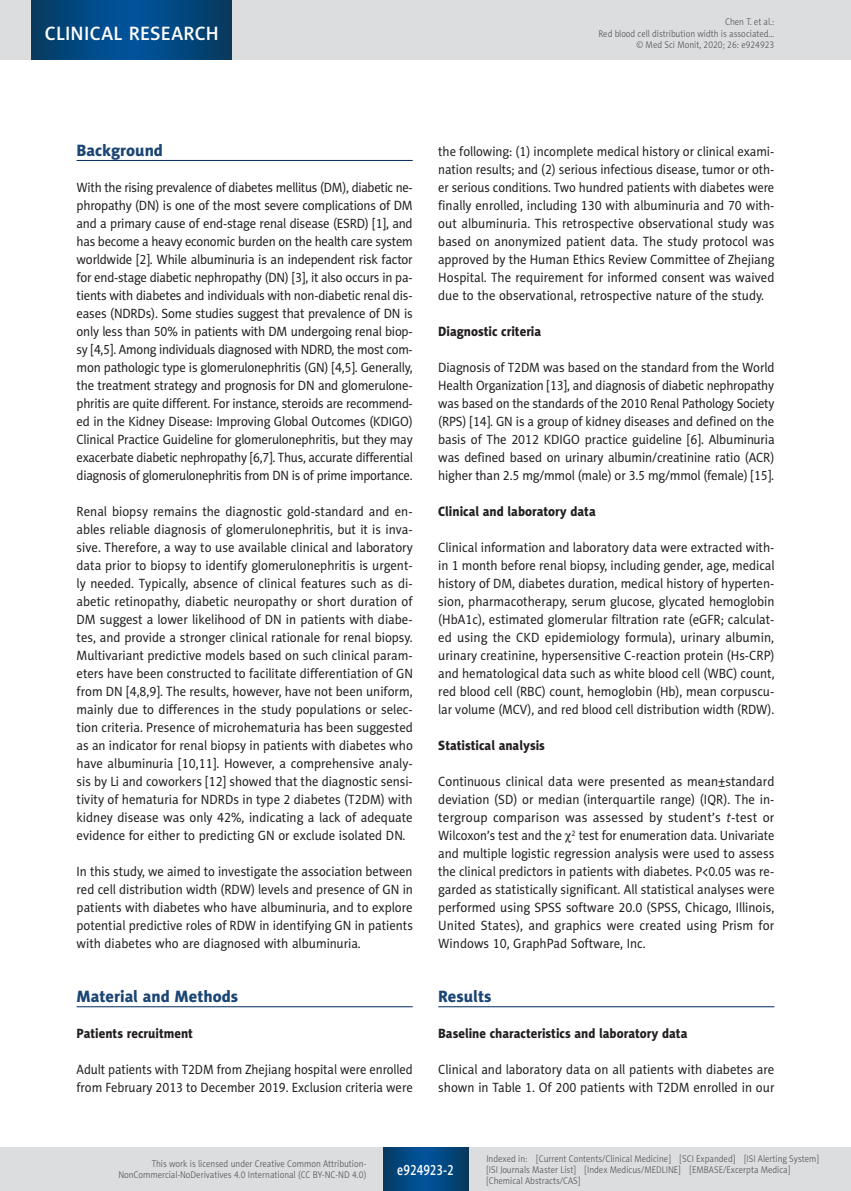
<style>
.page{position:relative;width:851px;height:1191px;background:#fff}
.page>*{position:absolute;margin:0;border:0;box-sizing:border-box;transform-origin:0 0}
.t1{font:19.5px "Naomi Sans EFN Medium";letter-spacing:.015em;color:#fff}
.MSM_Headline_1{font:16.5px "Naomi Sans EFN Heavy";color:#1a4574}
.MSM_e-PAGINA{font:15px "Naomi Sans EFN Medium";color:#fff;scale:.8 1}
.MSM_Body{font:13.5px/18px "Naomi Sans EFN";color:#231f20;text-align:justify;scale:.95 1}
.MSM_Body-2{font:13.5px/18px "Naomi Sans EFN";color:#231f20;text-align:justify;scale:.94 1}
.MSM_Headline_2{font:13.5px "Naomi Sans EFN Heavy";color:#231f20;scale:.95 1}
.MSM_Body-3{font:13.5px/18px "Naomi Sans EFN";color:#231f20;scale:.93 1}
.MSM_pagina_sygnatura{font:9.75px/11.2px "Naomi Sans EFN Light";color:#57585a;scale:.9 1}
.MSM_pagina_zywa{font:9.75px/11.2px "Naomi Sans EFN Light";color:#57585a;text-align:right;scale:.9 1}
.s1{font-style:italic}
.s2{font-family:"Standard Sym L"}
</style>
<div class="page">
<hr style="left:77px;top:160px;width:335px;height:1px;background:#00295c">
<hr style="left:77px;top:1006px;width:335px;height:1px;background:#00295c">
<hr style="left:438px;top:1006px;width:336px;height:1px;background:#00295c">
<div style="left:0;top:1148px;width:850px;height:43px;background:#dcdddf"></div>
<svg style="left:383px;top:1147px;width:85px;height:43px;background:#02477e"></svg>
<div style="left:0;top:0;width:850px;height:60px;background:#dcdddf"></div>
<hr style="left:850px;top:0;width:1px;height:60px;background:#dcdddf">
<svg style="left:32px;top:0;width:200px;height:60px;background:#02477e"></svg>
<h1 class="t1" style="left:45px;top:22px;width:175px">CLINICAL RESEARCH</h1>
<p class="MSM_pagina_zywa" style="left:598px;top:16px;width:197px">Chen T. et al.:<br>Red blood cell distribution width is associated…</p>
<p class="MSM_pagina_sygnatura" style="left:636px;top:39px;width:154px">© Med Sci Monit, 2020; 26: e924923</p>
<p class="MSM_Headline_1" style="left:77px;top:140px;width:88px">Background</p>
<p class="MSM_Body-2" style="left:77px;top:178px;width:359px">With the rising prevalence of diabetes mellitus (DM), diabetic ne&shy;phropathy (DN) is one of the most severe complications of DM and a primary cause of end-stage renal disease (ESRD) [1], and has become a heavy economic burden on the health care system worldwide [2]. While albuminuria is an independent risk factor for end-stage diabetic nephropathy (DN) [3], it also occurs in pa&shy;tients with diabetes and individuals with non-diabetic renal dis&shy;eases (NDRDs). Some studies suggest that prevalence of DN is only less than 50% in patients with DM undergoing renal biop&shy;sy [4,5]. Among individuals diagnosed with NDRD, the most com&shy;mon pathologic type is glomerulonephritis (GN) [4,5]. Generally, the treatment strategy and prognosis for DN and glomerulone&shy;phritis are quite different. For instance, steroids are recommend&shy;ed in the Kidney Disease: Improving Global Outcomes (KDIGO)<br>Clinical Practice Guideline for glomerulonephritis, but they may exacerbate diabetic nephropathy [6,7]. Thus, accurate differential diagnosis of glomerulonephritis from DN is of prime importance.</p>
<p class="MSM_Body" style="left:77px;top:502px;width:355px">Renal biopsy remains the diagnostic gold-standard and en&shy;ables reliable diagnosis of glomerulonephritis, but it is inva&shy;sive. Therefore, a way to use available clinical and laboratory data prior to biopsy to identify glomerulonephritis is urgent&shy;ly needed. Typically, absence of clinical features such as di&shy;abetic retinopathy, diabetic neuropathy or short duration of DM suggest a lower likelihood of DN in patients with diabe&shy;tes, and provide a stronger clinical rationale for renal biopsy.<br>Multivariant predictive models based on such clinical param&shy;eters have been constructed to facilitate differentiation of GN from DN [4,8,9]. The results, however, have not been uniform, mainly due to differences in the study populations or selec&shy;tion criteria. Presence of microhematuria has been suggested as an indicator for renal biopsy in patients with diabetes who have albuminuria [10,11]. However, a comprehensive analy&shy;sis by Li and coworkers [12] showed that the diagnostic sensi&shy;tivity of hematuria for NDRDs in type 2 diabetes (T2DM) with kidney disease was only 42%, indicating a lack of adequate evidence for either to predicting GN or exclude isolated DN.</p>
<p class="MSM_Body-2" style="left:77px;top:862px;width:359px">In this study, we aimed to investigate the association between red cell distribution width (RDW) levels and presence of GN in patients with diabetes who have albuminuria, and to explore potential predictive roles of RDW in identifying GN in patients with diabetes who are diagnosed with albuminuria.</p>
<p class="MSM_Headline_1" style="left:77px;top:986px;width:163px">Material and Methods</p>
<p class="MSM_Headline_2" style="left:77px;top:1025px;width:124px">Patients recruitment</p>
<p class="MSM_Body-3" style="left:77px;top:1060px;width:363px">Adult patients with T2DM from Zhejiang hospital were enrolled from February 2013 to December 2019. Exclusion criteria were</p>
<p class="MSM_Body-2" style="left:438px;top:142px;width:359px">the following: (1) incomplete medical history or clinical exami&shy;nation results; and (2) serious infectious disease, tumor or oth&shy;er serious conditions. Two hundred patients with diabetes were finally enrolled, including 130 with albuminuria and 70 with&shy;out albuminuria. This retrospective observational study was based on anonymized patient data. The study protocol was approved by the Human Ethics Review Committee of Zhejiang Hospital. The requirement for informed consent was waived due to the observational, retrospective nature of the study.</p>
<p class="MSM_Headline_2" style="left:438px;top:323px;width:110px">Diagnostic criteria</p>
<p class="MSM_Body" style="left:438px;top:358px;width:355px">Diagnosis of T2DM was based on the standard from the World Health Organization [13], and diagnosis of diabetic nephropathy was based on the standards of the 2010 Renal Pathology Society (RPS) [14]. GN is a group of kidney diseases and defined on the basis of The 2012 KDIGO practice guideline [6]. Albuminuria was defined based on urinary albumin/creatinine ratio (ACR) higher than 2.5 mg/mmol (male) or 3.5 mg/mmol (female) [15].</p>
<p class="MSM_Headline_2" style="left:438px;top:503px;width:167px">Clinical and laboratory data</p>
<p class="MSM_Body" style="left:438px;top:538px;width:355px">Clinical information and laboratory data were extracted with&shy;in 1 month before renal biopsy, including gender, age, medical history of DM, diabetes duration, medical history of hyperten&shy;sion, pharmacotherapy, serum glucose, glycated hemoglobin (HbA1c), estimated glomerular filtration rate (eGFR; calculat&shy;ed using the CKD epidemiology formula), urinary albumin, urinary creatinine, hypersensitive C-reaction protein (Hs-CRP) and hematological data such as white blood cell (WBC) count, red blood cell (RBC) count, hemoglobin (Hb), mean corpuscu&shy;lar volume (MCV), and red blood cell distribution width (RDW).</p>
<p class="MSM_Headline_2" style="left:438px;top:737px;width:114px">Statistical analysis</p>
<p class="MSM_Body" style="left:438px;top:772px;width:355px">Continuous clinical data were presented as mean±standard deviation (SD) or median (interquartile range) (IQR). The in&shy;tergroup comparison was assessed by student’s <span class="s1">t</span>-test or Wilcoxon’s test and the <span class="s2">c</span><sup>2</sup> test for enumeration data. Univariate and multiple logistic regression analysis were used to assess the clinical predictors in patients with diabetes. P&lt;0.05 was re&shy;garded as statistically significant. All statistical analyses were performed using SPSS software 20.0 (SPSS, Chicago, Illinois, United States), and graphics were created using Prism for Windows 10, GraphPad Software, Inc.</p>
<p class="MSM_Headline_1" style="left:438px;top:986px;width:55px">Results</p>
<p class="MSM_Headline_2" style="left:438px;top:1025px;width:264px">Baseline characteristics and laboratory data</p>
<p class="MSM_Body" style="left:438px;top:1060px;width:355px">Clinical and laboratory data on all patients with diabetes are shown in Table 1. Of 200 patients with T2DM enrolled in our</p>
<p class="MSM_pagina_sygnatura" style="left:118px;top:1158px;width:277px;text-align:right">This work is licensed under Creative Common Attribution-<br>NonCommercial-NoDerivatives 4.0 International (CC BY-NC-ND 4.0)</p>
<p class="MSM_e-PAGINA" style="left:397px;top:1160px;width:72px">e924923-2</p>
<p class="MSM_pagina_sygnatura" style="left:486px;top:1152px;width:371px">Indexed in: [Current Contents/Clinical Medicine] [SCI Expanded] [ISI Alerting System] [ISI Journals Master List] [Index Medicus/MEDLINE] [EMBASE/Excerpta Medica] [Chemical Abstracts/CAS]</p>
</div>
